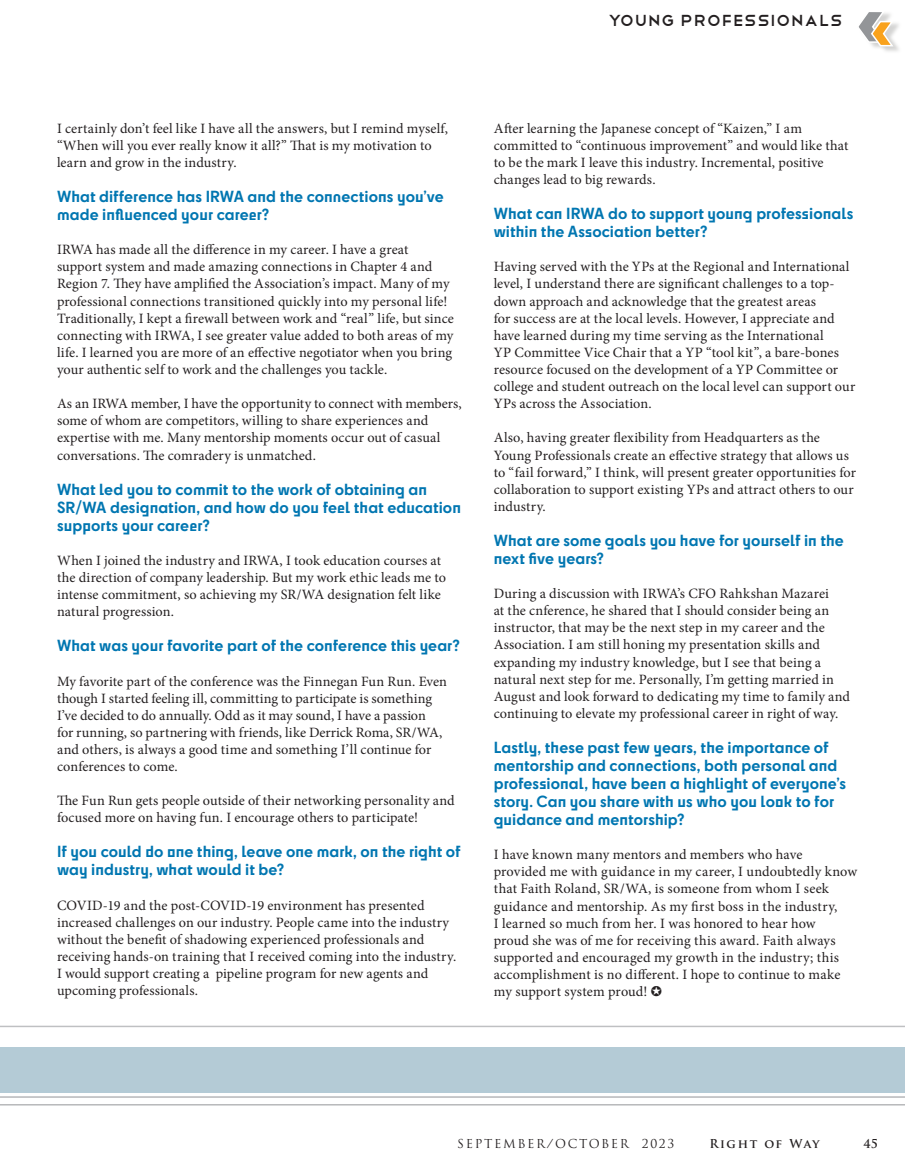
<style>
.page{position:relative;width:905px;height:1175px;background:#fff}
.page>*{position:absolute;margin:0;border:0;box-sizing:border-box;transform-origin:0 0}
.t1{font:21px "Telegrafico";letter-spacing:.025em;color:#231f20}
.t2{font:700 15px/18px "Cy";letter-spacing:.005em;color:#0076b1}
.t3{font:14.25px/17.1px "Minion Pro";letter-spacing:.005em;color:#231f20}
.t4{font:12px "Trajan Pro";letter-spacing:.14em;color:#231f20}
.t5{font:700 12px "Trajan Pro";letter-spacing:.12em;color:#231f20}
</style>
<div class="page">
<hr style="left:0;top:1104px;width:904px;height:1px;background:#939598">
<hr style="left:0;top:1096px;width:904px;height:1px;background:#939598">
<div style="left:0;top:1047px;width:904px;height:46px;background:#b4cbd6"></div>
<svg style="left:0;top:1025px;width:904px;height:3px"></svg>
<div style="left:873px;top:22px;width:28px;height:32px;background:#c6c6c5;opacity:.75"></div>
<svg style="left:858px;top:12px;width:36px;height:35px"></svg>
<p class="t1" style="left:608px;top:7px;width:236px">young professionals</p>
<p class="t3" style="left:57px;top:120px;width:392px">I certainly don’t feel like I have all the answers, but I remind myself, “When will you ever really know it all?” That is my motivation to learn and grow in the industry.</p>
<p class="t2" style="left:57px;top:187px;width:388px">What difference has IRWA and the connections you’ve made influenced your career?</p>
<p class="t3" style="left:57px;top:241px;width:398px">IRWA has made all the difference in my career. I have a great support system and made amazing connections in Chapter 4 and Region 7. They have amplified the Association’s impact. Many of my professional connections transitioned quickly into my personal life!<br>Traditionally, I kept a firewall between work and “real” life, but since connecting with IRWA, I see greater value added to both areas of my life. I learned you are more of an effective negotiator when you bring your authentic self to work and the challenges you tackle.</p>
<p class="t3" style="left:57px;top:395px;width:406px">As an IRWA member, I have the opportunity to connect with members, some of whom are competitors, willing to share experiences and expertise with me. Many mentorship moments occur out of casual conversations. The comradery is unmatched.</p>
<p class="t2" style="left:57px;top:479px;width:405px">What led you to commit to the work of obtaining an<br>SR/WA designation, and how do you feel that education supports your career?</p>
<p class="t3" style="left:57px;top:552px;width:390px">When I joined the industry and IRWA, I took education courses at the direction of company leadership. But my work ethic leads me to intense commitment, so achieving my SR/WA designation felt like natural progression.</p>
<p class="t2" style="left:57px;top:636px;width:404px">What was your favorite part of the conference this year?</p>
<p class="t3" style="left:57px;top:672px;width:391px">My favorite part of the conference was the Finnegan Fun Run. Even though I started feeling ill, committing to participate is something I’ve decided to do annually. Odd as it may sound, I have a passion<br>for running, so partnering with friends, like Derrick Roma, SR/WA, and others, is always a good time and something I’ll continue for conferences to come.</p>
<p class="t3" style="left:57px;top:792px;width:399px">The Fun Run gets people outside of their networking personality and focused more on having fun. I encourage others to participate!</p>
<p class="t2" style="left:57px;top:842px;width:405px">If you could do one thing, leave one mark, on the right of way industry, what would it be?</p>
<p class="t3" style="left:57px;top:896px;width:401px">COVID-19 and the post-COVID-19 environment has presented increased challenges on our industry. People came into the industry without the benefit of shadowing experienced professionals and receiving hands-on training that I received coming into the industry.<br>I would support creating a pipeline program for new agents and upcoming professionals.</p>
<p class="t3" style="left:494px;top:120px;width:356px">After learning the Japanese concept of “Kaizen,” I am committed to “continuous improvement” and would like that to be the mark I leave this industry. Incremental, positive changes lead to big rewards.</p>
<p class="t2" style="left:494px;top:204px;width:361px">What can IRWA do to support young professionals within the Association better?</p>
<p class="t3" style="left:494px;top:258px;width:363px">Having served with the YPs at the Regional and International level, I understand there are significant challenges to a top&shy;down approach and acknowledge that the greatest areas<br>for success are at the local levels. However, I appreciate and have learned during my time serving as the International<br>YP Committee Vice Chair that a YP “tool kit”, a bare-bones resource focused on the development of a YP Committee or college and student outreach on the local level can support our YPs across the Association.</p>
<p class="t3" style="left:494px;top:429px;width:364px">Also, having greater flexibility from Headquarters as the Young Professionals create an effective strategy that allows us to “fail forward,” I think, will present greater opportunities for collaboration to support existing YPs and attract others to our industry.</p>
<p class="t2" style="left:494px;top:530px;width:351px">What are some goals you have for yourself in the next five years?</p>
<p class="t3" style="left:494px;top:585px;width:358px">During a discussion with IRWA’s CFO Rahkshan Mazarei<br>at the cnference, he shared that I should consider being an instructor, that may be the next step in my career and the Association. I am still honing my presentation skills and expanding my industry knowledge, but I see that being a natural next step for me. Personally, I’m getting married in August and look forward to dedicating my time to family and continuing to elevate my professional career in right of way.</p>
<p class="t2" style="left:494px;top:737px;width:354px">Lastly, these past few years, the importance of mentorship and connections, both personal and professional, have been a highlight of everyone’s story. Can you share with us who you look to for guidance and mentorship?</p>
<p class="t3" style="left:494px;top:846px;width:365px">I have known many mentors and members who have provided me with guidance in my career, I undoubtedly know that Faith Roland, SR/WA, is someone from whom I seek guidance and mentorship. As my first boss in the industry,<br>I learned so much from her. I was honored to hear how<br>proud she was of me for receiving this award. Faith always supported and encouraged my growth in the industry; this accomplishment is no different. I hope to continue to make my support system proud!</p>
<p class="t4" style="left:457px;top:1136px;width:218px">SEPTEMBER/OCTOBER 2023</p>
<p class="t5" style="left:709px;top:1136px;width:112px">Right of Way</p>
<p class="t5" style="left:863px;top:1136px;width:16px">45</p>
</div>
